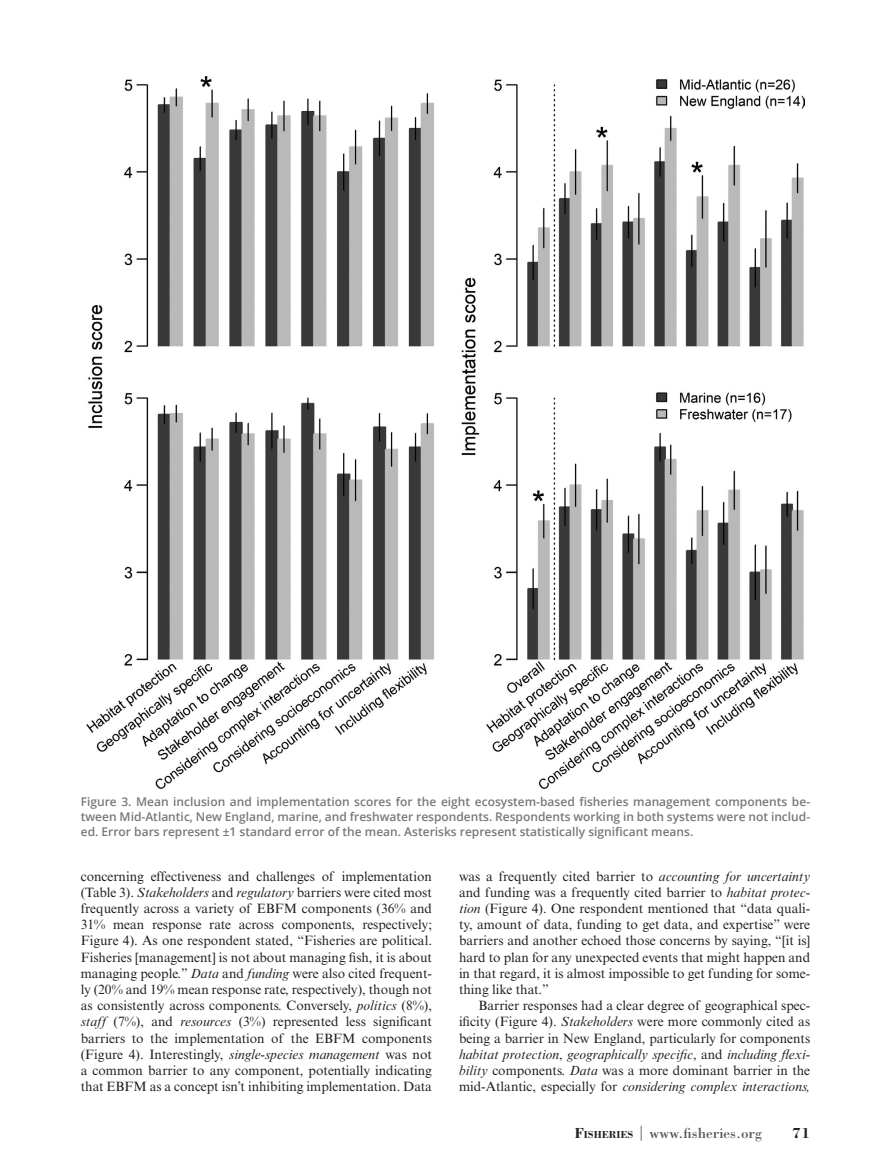
<style>
.page{position:relative;width:891px;height:1175px;background:#fff}
.page>*{position:absolute;margin:0;border:0;box-sizing:border-box;transform-origin:0 0}
.t1{font:15px "Bodoni Std";color:#57585a}
.t2{font:700 15px "Bodoni Std";color:#231f20}
.t3{font:13.5px/16.2px "Times New Roman MT Std";color:#231f20;text-align:justify}
.t4{font:600 12px/15px "Open Sans";color:#76787b;text-align:justify}
.s1{font-style:italic}
.s2{font-weight:700;color:#231f20}
.s3{font-weight:700;font-size:10.5px;color:#231f20}
</style>
<div class="page">
<img style="left:86px;top:77px;width:719px;height:711px">
<p class="t4" style="left:81px;top:794px;width:731px">Figure 3. Mean inclusion and implementation scores for the eight ecosystem-based fisheries management components be&shy;tween Mid-Atlantic, New England, marine, and freshwater respondents. Respondents working in both systems were not includ&shy;ed. Error bars represent ±1 standard error of the mean. Asterisks represent statistically significant means.</p>
<p class="t3" style="left:81px;top:868px;width:353px">concerning effectiveness and challenges of implementation (Table 3). <span class="s1">Stakeholders</span> and <span class="s1">regulatory</span> barriers were cited most frequently across a variety of EBFM components (36% and 31% mean response rate across components, respectively; Figure 4). As one respondent stated, “Fisheries are political.<br>Fisheries [management] is not about managing fish, it is about managing people.” <span class="s1">Data</span> and <span class="s1">funding</span> were also cited frequent&shy;ly (20% and 19% mean response rate, respectively), though not as consistently across components. Conversely, <span class="s1">politics</span> (8%), <span class="s1">staff</span> (7%), and <span class="s1">resources</span> (3%) represented less significant barriers to the implementation of the EBFM components (Figure 4). Interestingly, <span class="s1">single‐species management</span> was not a common barrier to any component, potentially indicating that EBFM as a concept isn’t inhibiting implementation. Data</p>
<p class="t3" style="left:459px;top:868px;width:353px">was a frequently cited barrier to <span class="s1">accounting for uncertainty </span>and funding was a frequently cited barrier to <span class="s1">habitat protec&shy;tion</span> (Figure 4). One respondent mentioned that “data quali&shy;ty, amount of data, funding to get data, and expertise” were barriers and another echoed those concerns by saying, “[it is] hard to plan for any unexpected events that might happen and in that regard, it is almost impossible to get funding for some&shy;thing like that.”</p>
<p class="t3" style="left:459px;top:997px;width:353px;text-indent:19px">Barrier responses had a clear degree of geographical spec&shy;ificity (Figure 4). <span class="s1">Stakeholders</span> were more commonly cited as being a barrier in New England, particularly for components <span class="s1">habitat protection</span>, <span class="s1">geographically specific</span>, and <span class="s1">including flexi&shy;bility</span> components. <span class="s1">Data</span> was a more dominant barrier in the mid‐Atlantic, especially for <span class="s1">considering complex interactions,</span></p>
<p class="t1" style="left:575px;top:1123px;width:189px"><span class="s2">F</span><span class="s3">ISHERIES</span> | www.fisheries.org</p>
<p class="t2" style="left:792px;top:1123px;width:20px">71</p>
</div>
